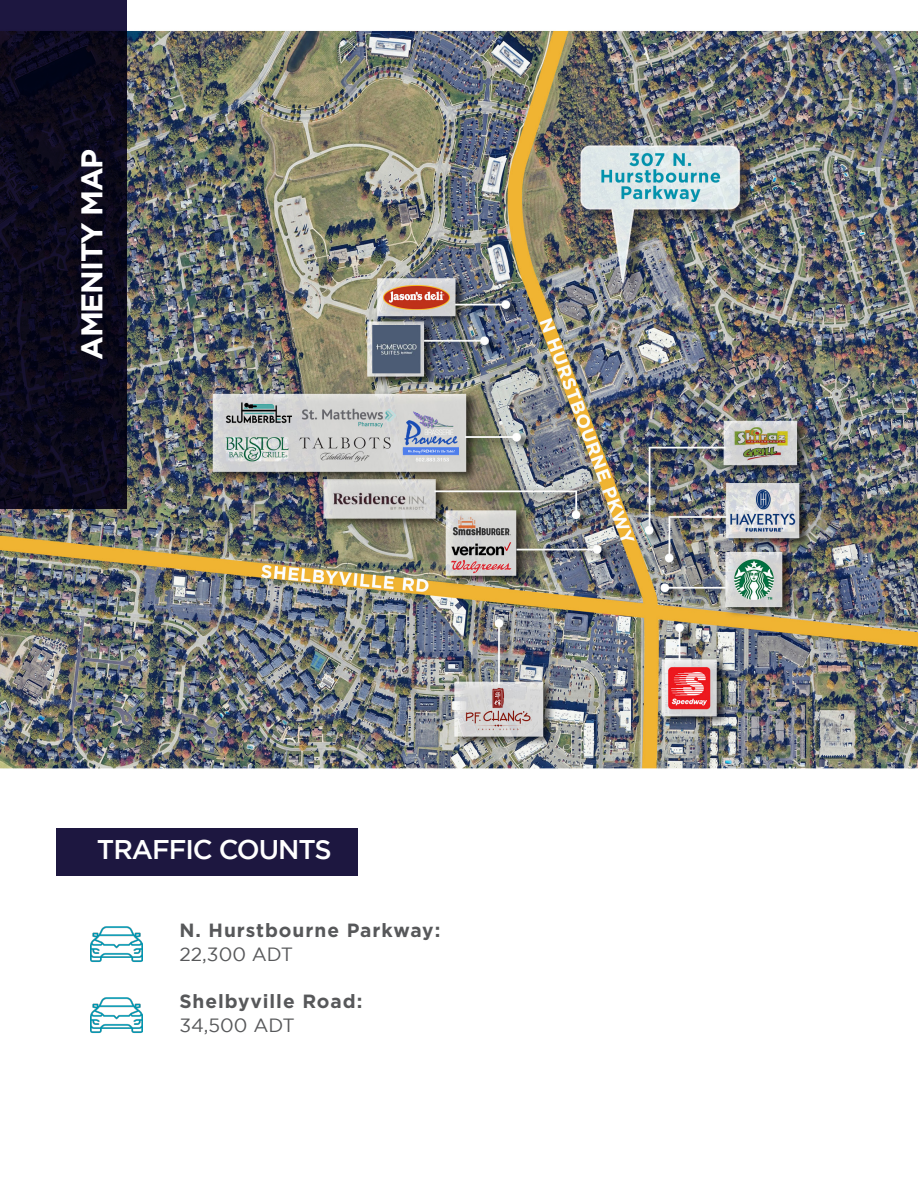
<style>
.page{position:relative;width:918px;height:1188px;background:#fff}
.page>*{position:absolute;margin:0;border:0;box-sizing:border-box;transform-origin:0 0}
.t1{font:700 30px "Gotham";letter-spacing:-.04em;color:#fff}
.t2{font:500 27px "Gotham";letter-spacing:-.04em;color:#fff}
.Spec_Title{font:700 19.2px "Gotham";letter-spacing:.05em;color:#57585a}
.Spec_Title-2{font:19.2px "Gotham";color:#57585a}
</style>
<div class="page">
<img style="left:0;top:30px;width:918px;height:739px">
<svg style="left:0;top:0;width:127px;height:509px;fill:#0c0a19"></svg>
<div style="left:56px;top:828px;width:302px;height:48px;background:#1d1740"></div>
<img style="left:91px;top:926px;width:51px;height:36px">
<img style="left:91px;top:997px;width:51px;height:36px">
<p class="t1" style="left:75px;top:360px;width:213px;rotate:-90deg">AMENITY MAP</p>
<p class="t2" style="left:97px;top:834px;width:236px">TRAFFIC COUNTS</p>
<p class="Spec_Title" style="left:179px;top:919px;width:263px">N. Hurstbourne Parkway:</p>
<p class="Spec_Title-2" style="left:179px;top:944px;width:115px">22,300 ADT</p>
<p class="Spec_Title" style="left:179px;top:990px;width:185px">Shelbyville Road:</p>
<p class="Spec_Title-2" style="left:179px;top:1015px;width:117px">34,500 ADT</p>
</div>
